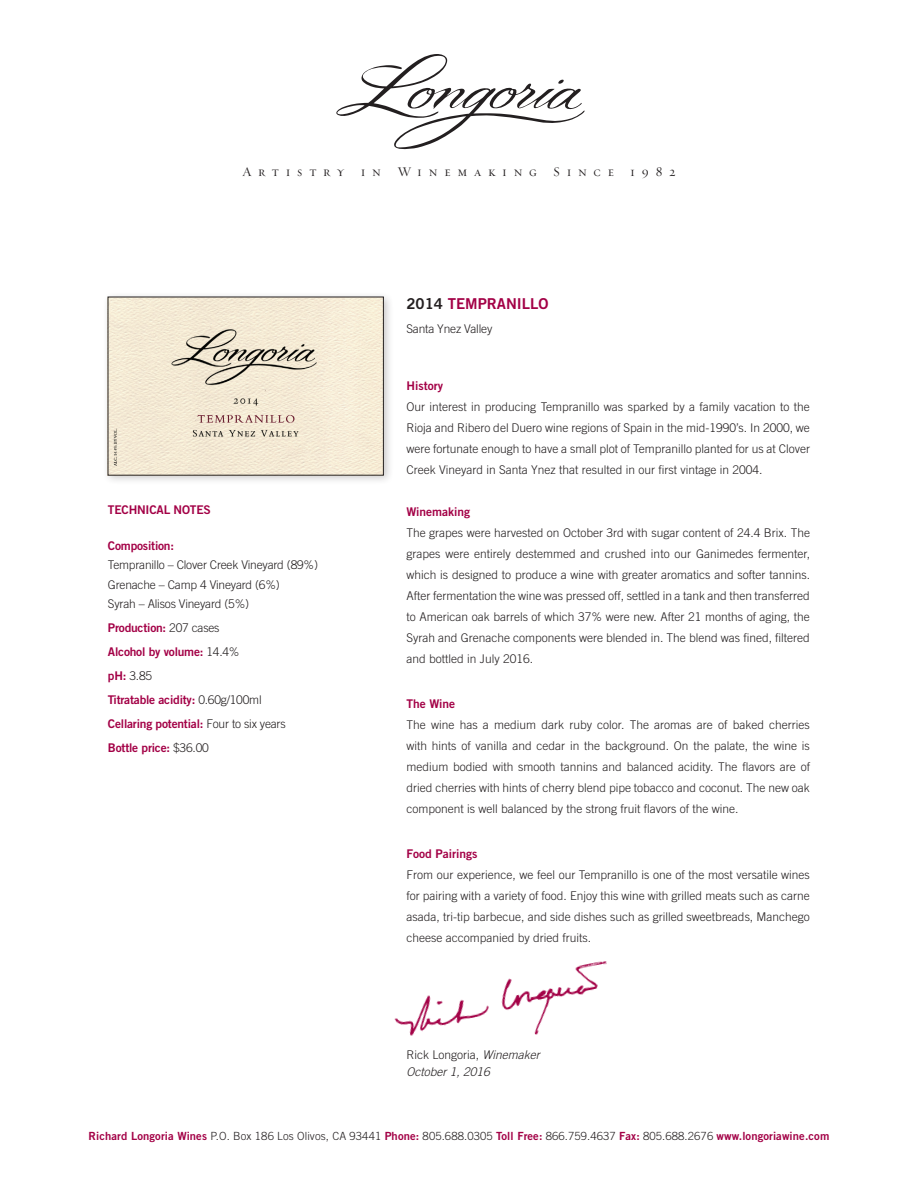
<style>
.page{position:relative;width:918px;height:1188px;background:#fff}
.page>*{position:absolute;margin:0;border:0;box-sizing:border-box;transform-origin:0 0}
.t1{font:15px "Trade Gothic Bold Two";color:#a30146}
.t2{font:13.5px "Requiem Display HTF Small Caps";letter-spacing:.5em;color:#231f20}
.t3{font:300 12px/21px "Trade Gothic";color:#231f20;text-align:justify}
.t4{font:12px/24px "Trade Gothic Bold Two";letter-spacing:-.015em;color:#a30146}
.t5{font:italic 300 12px/16.5px "Trade Gothic";color:#231f20}
.t6{font:300 11.25px "Trade Gothic";letter-spacing:.01em;color:#231f20}
.s1{font-family:"Trade Gothic";font-weight:300;color:#231f20}
.s2{font-family:"Trade Gothic Bold Two";font-weight:400;color:#a30146}
.s3{color:#231f20}
.s4{font-style:normal}
</style>
<div class="page">
<div style="left:102px;top:291px;width:292px;height:195px;background:#231f20;opacity:.25"></div>
<img style="left:394px;top:961px;width:213px;height:75px">
<svg style="left:336px;top:54px;width:249px;height:95px"></svg>
<img style="left:109px;top:297px;width:275px;height:178px">
<p class="t2" style="left:242px;top:163px;width:435px">Artistry in Winemaking Since 1982</p>
<p class="t4" style="left:108px;top:497px;width:104px">TECHNICAL NOTES</p>
<p class="t4" style="left:108px;top:533px;width:68px">Composition:</p>
<p class="t3" style="left:108px;top:555px;width:212px;line-height:19.5px;text-align:left">Tempranillo – Clover Creek Vineyard (89%)<br>Grenache – Camp 4 Vineyard (6%)<br>Syrah – Alisos Vineyard (5%)</p>
<p class="t4" style="left:108px;top:616px;width:133px">Production: <span class="s1">207 cases<br></span>Alcohol by volume: <span class="s1">14.4%</span></p>
<p class="t3" style="left:108px;top:665px;width:46px"><span class="s2">pH:</span> 3.85</p>
<p class="t4" style="left:108px;top:688px;width:179px">Titratable acidity: <span class="s1">0.60g/100ml<br></span>Cellaring potential: <span class="s1">Four to six years<br></span>Bottle price: <span class="s1">$36.00</span></p>
<p class="t1" style="left:406px;top:294px;width:144px"><span class="s3">2014</span> TEMPRANILLO</p>
<p class="t3" style="left:406px;top:318px;width:87px">Santa Ynez Valley</p>
<p class="t4" style="left:406px;top:374px;width:38px">History</p>
<p class="t3" style="left:406px;top:396px;width:405px">Our interest in producing Tempranillo was sparked by a family vacation to the Rioja and Ribero del Duero wine regions of Spain in the mid-1990’s. In 2000, we were fortunate enough to have a small plot of Tempranillo planted for us at Clover Creek Vineyard in Santa Ynez that resulted in our first vintage in 2004.</p>
<p class="t4" style="left:406px;top:500px;width:65px">Winemaking</p>
<p class="t3" style="left:406px;top:522px;width:405px">The grapes were harvested on October 3rd with sugar content of 24.4 Brix. The grapes were entirely destemmed and crushed into our Ganimedes fermenter, which is designed to produce a wine with greater aromatics and softer tannins.<br>After fermentation the wine was pressed off, settled in a tank and then transferred to American oak barrels of which 37% were new. After 21 months of aging, the Syrah and Grenache components were blended in. The blend was fined, filtered and bottled in July 2016.</p>
<p class="t4" style="left:406px;top:692px;width:50px">The Wine</p>
<p class="t3" style="left:406px;top:714px;width:405px">The wine has a medium dark ruby color. The aromas are of baked cherries with hints of vanilla and cedar in the background. On the palate, the wine is medium bodied with smooth tannins and balanced acidity. The flavors are of dried cherries with hints of cherry blend pipe tobacco and coconut. The new oak component is well balanced by the strong fruit flavors of the wine.</p>
<p class="t4" style="left:406px;top:842px;width:73px">Food Pairings</p>
<p class="t3" style="left:406px;top:864px;width:405px">From our experience, we feel our Tempranillo is one of the most versatile wines for pairing with a variety of food. Enjoy this wine with grilled meats such as carne asada, tri-tip barbecue, and side dishes such as grilled sweetbreads, Manchego cheese accompanied by dried fruits.</p>
<p class="t5" style="left:406px;top:1046px;width:135px"><span class="s4">Rick Longoria,</span> Winemaker<br>October 1, 2016</p>
<p class="t6" style="left:89px;top:1129px;width:742px"><span class="s2">Richard Longoria Wines</span> P.O. Box 186 Los Olivos, CA 93441 <span class="s2">Phone:</span> 805.688.0305 <span class="s2">Toll Free:</span> 866.759.4637 <span class="s2">Fax:</span> 805.688.2676 <span class="s2">www.longoriawine.com</span></p>
</div>
